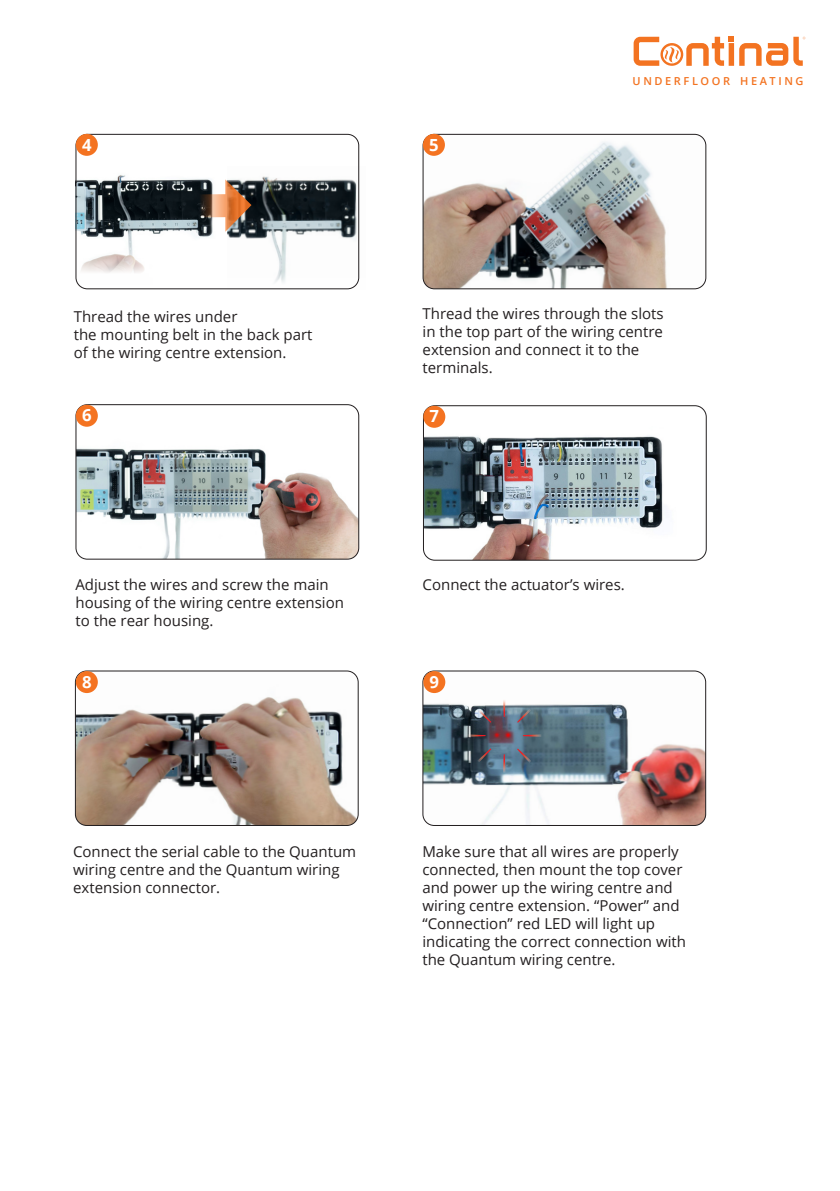
<style>
.page{position:relative;width:840px;height:1191px;background:#fff}
.page>*{position:absolute;margin:0;border:0;box-sizing:border-box;transform-origin:0 0}
.t1{font:700 16.8px "Open Sans";color:#fff}
.t2{font:15px/18px "Open Sans";color:#231f20}
.t3{font:600 11px "Open Sans";letter-spacing:.235em;color:#f37321}
</style>
<div class="page">
<svg style="left:633px;top:37px;width:154px;height:29px"></svg>
<svg style="left:793px;top:37px;width:11px;height:29px"></svg>
<img style="left:227px;top:167px;width:133px;height:122px">
<img style="left:77px;top:175px;width:136px;height:110px">
<div style="left:75px;top:134px;width:284px;height:155px;border:1px solid #231f20;border-radius:11px"></div>
<img style="left:423px;top:406px;width:282px;height:154px">
<div style="left:423px;top:405px;width:283px;height:155px;border:1px solid #231f20;border-radius:11px"></div>
<img style="left:424px;top:134px;width:281px;height:155px">
<div style="left:422px;top:134px;width:284px;height:155px;border:1px solid #231f20;border-radius:11px"></div>
<img style="left:75px;top:671px;width:283px;height:154px">
<div style="left:75px;top:670px;width:283px;height:156px;border:1px solid #231f20;border-radius:11px"></div>
<img style="left:76px;top:405px;width:282px;height:154px">
<div style="left:75px;top:404px;width:284px;height:155px;border:1px solid #231f20;border-radius:11px"></div>
<img style="left:424px;top:671px;width:281px;height:154px">
<div style="left:422px;top:670px;width:283px;height:156px;border:1px solid #231f20;border-radius:11px"></div>
<div style="left:76px;top:134px;width:22px;height:22px;background:#f47321;border-radius:50%"></div>
<div style="left:423px;top:406px;width:22px;height:22px;background:#f47321;border-radius:50%"></div>
<div style="left:422px;top:134px;width:22px;height:22px;background:#f47321;border-radius:50%"></div>
<div style="left:76px;top:671px;width:22px;height:22px;background:#f47321;border-radius:50%"></div>
<div style="left:76px;top:405px;width:22px;height:22px;background:#f47321;border-radius:50%"></div>
<div style="left:423px;top:671px;width:22px;height:22px;background:#f47321;border-radius:50%"></div>
<svg style="left:502px;top:698px;width:3px;height:19px"></svg>
<svg style="left:517px;top:708px;width:14px;height:14px"></svg>
<svg style="left:522px;top:734px;width:19px;height:3px"></svg>
<svg style="left:517px;top:748px;width:14px;height:15px"></svg>
<svg style="left:502px;top:754px;width:3px;height:19px"></svg>
<svg style="left:476px;top:748px;width:15px;height:15px"></svg>
<svg style="left:466px;top:734px;width:19px;height:3px"></svg>
<svg style="left:476px;top:708px;width:15px;height:14px"></svg>
<svg style="left:193px;top:179px;width:58px;height:53px;background:#8e7362"></svg>
<p class="t3" style="left:632px;top:74px;width:172px">UNDERFLOOR HEATING</p>
<p class="t1" style="left:82px;top:133px;width:11px">4</p>
<p class="t1" style="left:429px;top:133px;width:11px">5</p>
<p class="t2" style="left:74px;top:307px;width:240px">Thread the wires under<br>the mounting belt in the back part</p>
<p class="t2" style="left:74px;top:343px;width:214px">of the wiring centre extension.</p>
<p class="t2" style="left:422px;top:304px;width:242px">Thread the wires through the slots in the top part of the wiring centre extension and connect it to the terminals.</p>
<p class="t1" style="left:82px;top:403px;width:11px">6</p>
<p class="t1" style="left:429px;top:404px;width:11px">7</p>
<p class="t2" style="left:75px;top:575px;width:270px">Adjust the wires and screw the main housing of the wiring centre extension to the rear housing.</p>
<p class="t2" style="left:422px;top:575px;width:204px">Connect the actuator’s wires.</p>
<p class="t1" style="left:82px;top:670px;width:11px">8</p>
<p class="t1" style="left:429px;top:670px;width:11px">9</p>
<p class="t2" style="left:73px;top:842px;width:284px">Connect the serial cable to the Quantum wiring centre and the Quantum wiring extension connector.</p>
<p class="t2" style="left:422px;top:842px;width:265px">Make sure that all wires are properly connected, then mount the top cover and power up the wiring centre and wiring centre extension. “Power” and “Connection” red LED will light up indicating the correct connection with the Quantum wiring centre.</p>
</div>
